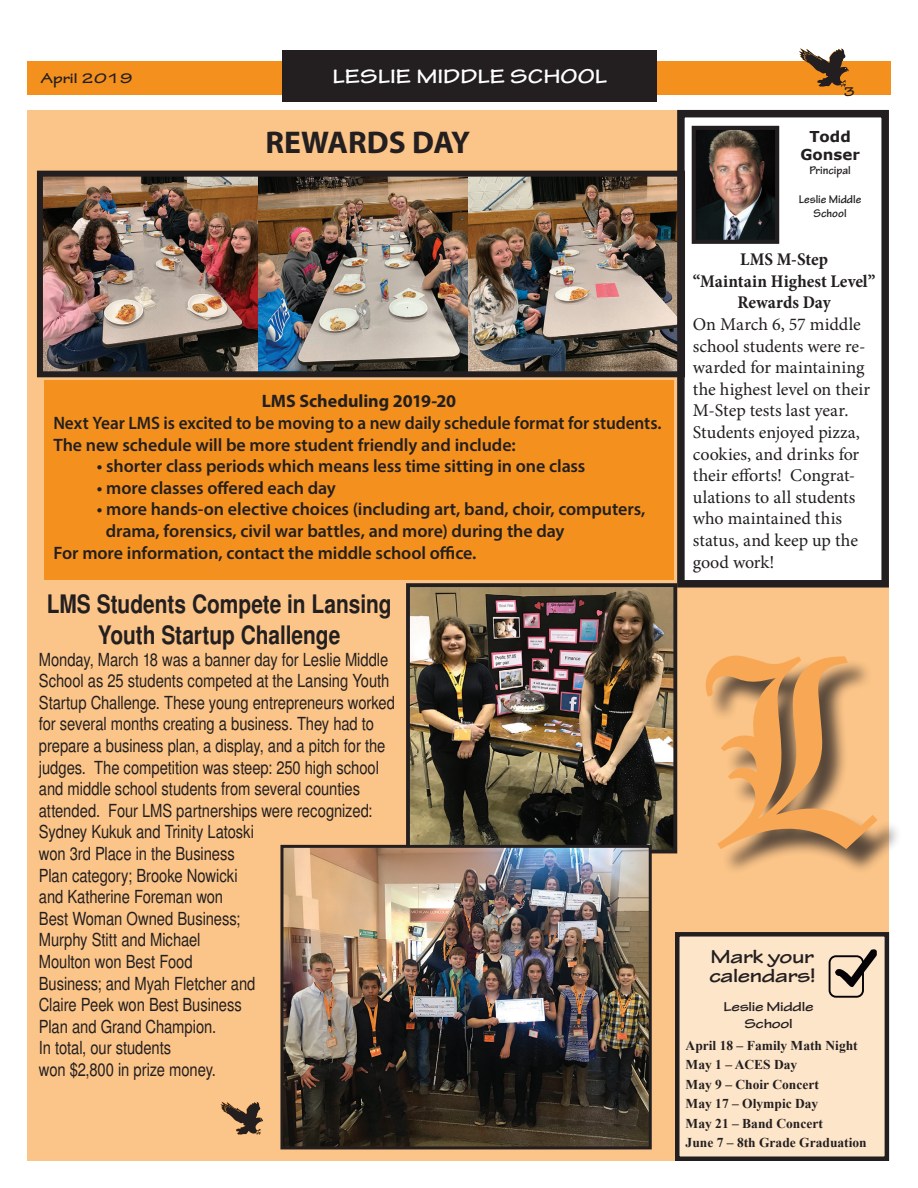
<style>
.page{position:relative;width:918px;height:1188px;background:#fff}
.page>*{position:absolute;margin:0;border:0;box-sizing:border-box;transform-origin:0 0}
.t1{font:700 31.5px "Myriad Pro";color:#231f20}
.t2{font:700 condensed 25.5px/31.5px "Helvetica";color:#231f20;text-align:center}
.t3{font:700 expanded 21px "Tekton Pro";color:#fff}
.t4{font:700 expanded 20.25px/18.9px "Tekton Pro";letter-spacing:-.02em;color:#231f20}
.t5{font:condensed 18px/21.6px "Helvetica";letter-spacing:-.005em;color:#231f20}
.t6{font:600 18px/21.6px "Myriad Pro";letter-spacing:-.005em;color:#231f20}
.t7{font:18px/21.6px "Minion Pro";color:#231f20}
.t8{font:600 18px/21.6px "Myriad Pro";letter-spacing:-.005em;color:#231f20;scale:.96 1}
.t9{font:700 condensed 18px/21.6px "Minion Pro";color:#231f20;text-align:center}
.t10{font:700 18px "Myriad Pro";letter-spacing:-.005em;color:#231f20}
.t11{font:700 15px/18px "Verdana";color:#231f20;text-align:center}
.t12{font:700 expanded 14.85px "Tekton Pro";color:#231f20}
.t13{font:700 expanded 13.95px/16.6px "Tekton Pro";letter-spacing:-.02em;color:#231f20;text-align:center}
.t14{font:700 13.5px "Times New Roman";color:#231f20}
.t15{font:700 expanded 13.5px "Tekton Pro";color:#231f20}
.t16{font:700 12px/14.4px "Tekton Pro";color:#231f20;text-align:center}
</style>
<div class="page">
<div style="left:27px;top:110px;width:862px;height:1051px;background:#fbc488"></div>
<img style="left:44px;top:178px;width:425px;height:192px">
<img style="left:469px;top:178px;width:208px;height:192px">
<div style="left:27px;top:61px;width:864px;height:33px;background:#f4901d"></div>
<div style="left:283px;top:50px;width:374px;height:52px;background:#231f20"></div>
<svg style="left:799px;top:48px;width:50px;height:39px"></svg>
<div style="left:677px;top:110px;width:212px;height:478px;background:#fff;border:8px solid #231f20"></div>
<img style="left:697px;top:131px;width:77px;height:108px">
<div style="left:692px;top:126px;width:87px;height:118px;border:4px solid #231f20"></div>
<div style="left:675px;top:932px;width:214px;height:229px;background:#fde5c9;border:4px solid #231f20"></div>
<svg style="left:835px;top:949px;width:42px;height:38px"></svg>
<div style="left:829px;top:955px;width:35px;height:43px;border:2px solid #050305;border-radius:6px"></div>
<div style="left:709px;top:659px;width:193px;height:215px;background:#231f20;opacity:.75"></div>
<svg style="left:705px;top:655px;width:173px;height:194px"></svg>
<div style="left:37px;top:171px;width:648px;height:206px;border:6px solid #231f20"></div>
<div style="left:44px;top:380px;width:630px;height:200px;background:#f4901d"></div>
<img style="left:411px;top:588px;width:261px;height:260px">
<div style="left:406px;top:583px;width:271px;height:270px;border:4px solid #231f20"></div>
<img style="left:284px;top:849px;width:364px;height:296px">
<div style="left:280px;top:845px;width:372px;height:304px;border:3px solid #231f20"></div>
<svg style="left:220px;top:1102px;width:43px;height:33px"></svg>
<p class="t12" style="left:41px;top:70px;width:93px">April 2019</p>
<p class="t3" style="left:333px;top:64px;width:276px">LESLIE MIDDLE SCHOOL</p>
<p class="t1" style="left:265px;top:121px;width:206px">REWARDS DAY</p>
<p class="t10" style="left:262px;top:390px;width:196px">LMS Scheduling 2019-20</p>
<p class="t8" style="left:53px;top:412px;width:635px">Next Year LMS is excited to be moving to a new daily schedule format for students.<br>The new schedule will be more student friendly and include:</p>
<p class="t6" style="left:97px;top:455px;width:490px">• shorter class periods which means less time sitting in one class</p>
<p class="t6" style="left:97px;top:476px;width:241px">• more classes offered each day</p>
<p class="t6" style="left:106px;top:498px;width:541px;text-indent:-9px">• more hands-on elective choices (including art, band, choir, computers, drama, forensics, civil war battles, and more) during the day</p>
<p class="t6" style="left:53px;top:541px;width:425px">For more information, contact the middle school office.</p>
<p class="t2" style="left:47px;top:588px;width:346px">LMS Students Compete in Lansing<br>Youth Startup Challenge</p>
<p class="t5" style="left:39px;top:648px;width:358px">Monday, March 18 was a banner day for Leslie Middle School as 25 students competed at the Lansing Youth Startup Challenge. These young entrepreneurs worked for several months creating a business. They had to prepare a business plan, a display, and a pitch for the judges. The competition was steep: 250 high school and middle school students from several counties attended. Four LMS partnerships were recognized:<br>Sydney Kukuk and Trinity Latoski<br>won 3rd Place in the Business<br>Plan category; Brooke Nowicki<br>and Katherine Foreman won<br>Best Woman Owned Business;<br>Murphy Stitt and Michael<br>Moulton won Best Food<br>Business; and Myah Fletcher and<br>Claire Peek won Best Business<br>Plan and Grand Champion.<br>In total, our students<br>won $2,800 in prize money.</p>
<p class="t15" style="left:843px;top:84px;width:13px">3</p>
<p class="t11" style="left:800px;top:127px;width:61px">Todd<br>Gonser</p>
<p class="t16" style="left:809px;top:163px;width:43px">Principal</p>
<p class="t16" style="left:799px;top:192px;width:64px">Leslie Middle<br>School</p>
<p class="t9" style="left:693px;top:249px;width:184px">LMS M-Step<br>“Maintain Highest Level”<br>Rewards Day</p>
<p class="t7" style="left:693px;top:314px;width:179px">On March 6, 57 middle school students were re&shy;warded for maintaining the highest level on their<br>M-Step tests last year.<br>Students enjoyed pizza, cookies, and drinks for their efforts! Congrat&shy;ulations to all students who maintained this status, and keep up the good work!</p>
<p class="t4" style="left:709px;top:947px;width:108px">Mark your calendars!</p>
<p class="t13" style="left:724px;top:999px;width:91px">Leslie Middle<br>School</p>
<p class="t14" style="left:686px;top:1036px;width:174px">April 18 – Family Math Night</p>
<p class="t14" style="left:686px;top:1055px;width:113px">May 1 – ACES Day</p>
<p class="t14" style="left:686px;top:1075px;width:135px">May 9 – Choir Concert</p>
<p class="t14" style="left:686px;top:1094px;width:134px">May 17 – Olympic Day</p>
<p class="t14" style="left:686px;top:1114px;width:139px">May 21 – Band Concert</p>
<p class="t14" style="left:686px;top:1133px;width:183px">June 7 – 8th Grade Graduation</p>
</div>
